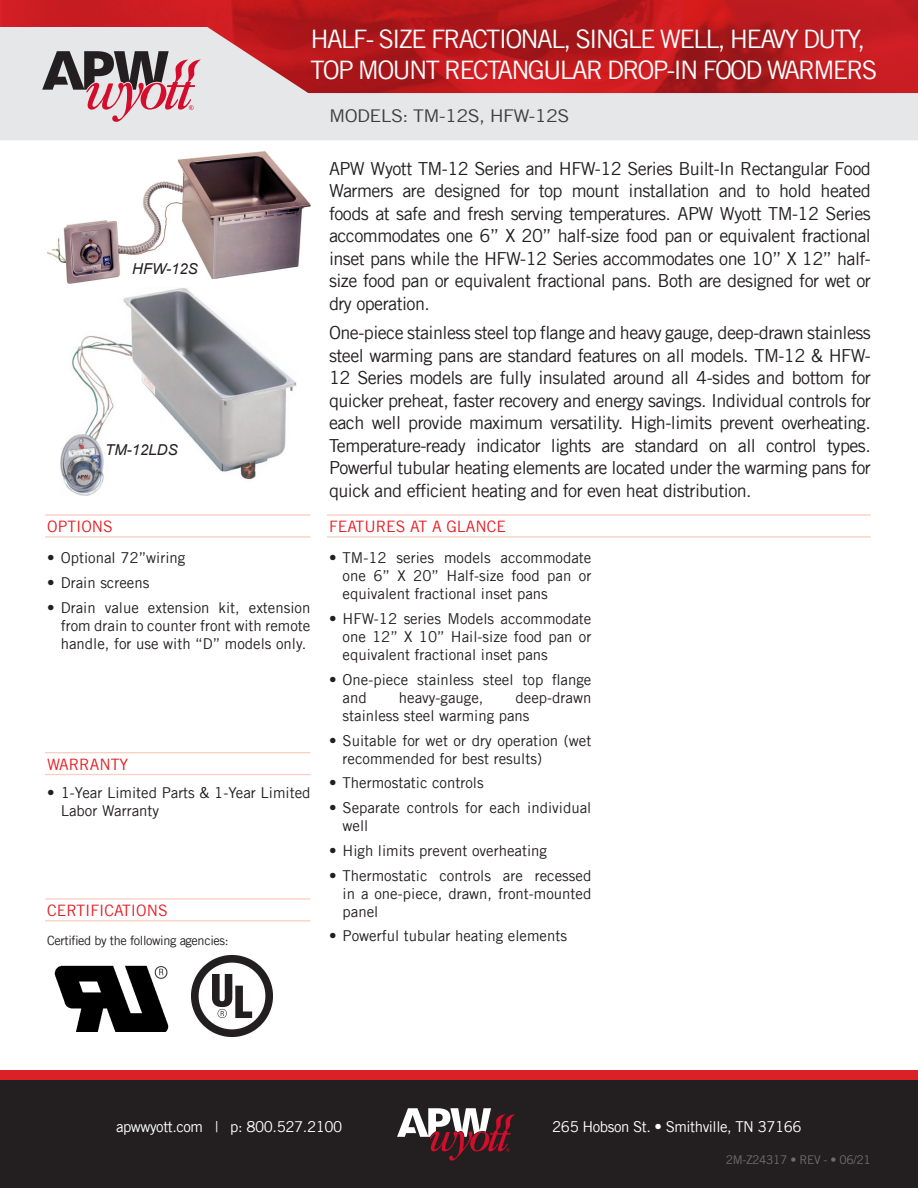
<style>
.page{position:relative;width:918px;height:1188px;background:#fff}
.page>*{position:absolute;margin:0;border:0;box-sizing:border-box;transform-origin:0 0}
.Product_Name{font:25.5px/30.6px "Trade Gothic LT";letter-spacing:-.07em;color:#fff}
.Body_copy{font:18px/22.5px "Trade Gothic LT";letter-spacing:-.03em;color:#231f20;text-align:justify}
.Model_Number{font:17.55px "Trade Gothic LT";letter-spacing:-.03em;color:#3e3e3f;scale:1.11 1}
.Sub_Head_With_Lines{font:15.75px "Trade Gothic LT";color:#e61e25}
.t1{font:15px/18px "Trade Gothic LT";color:#231f20}
.t2{font:15px "Trade Gothic LT";letter-spacing:-.03em;color:#fff}
.t3{font:italic 15px "Arial";color:#231f20}
.Specification_Copy{font:12.75px "Trade Gothic LT";letter-spacing:-.03em;color:#231f20}
.t4{font:12px "Trade Gothic LT";letter-spacing:-.03em;color:#6c6d70}
</style>
<div class="page">
<div style="left:0;top:1070px;width:918px;height:76px;background:#da2128"></div>
<div style="left:0;top:1080px;width:918px;height:108px;background:#231f20"></div>
<svg style="left:397px;top:1108px;width:118px;height:52px"></svg>
<hr style="left:327px;top:514px;width:544px;height:2px;background:#f7d0c0">
<hr style="left:327px;top:536px;width:544px;height:2px;background:#f7d0c0">
<hr style="left:45px;top:514px;width:266px;height:2px;background:#f7d0c0">
<hr style="left:45px;top:536px;width:266px;height:2px;background:#f7d0c0">
<hr style="left:45px;top:752px;width:266px;height:1px;background:#f7d0c0">
<hr style="left:45px;top:774px;width:266px;height:1px;background:#f7d0c0">
<hr style="left:45px;top:898px;width:266px;height:2px;background:#f7d0c0">
<hr style="left:45px;top:920px;width:266px;height:1px;background:#f7d0c0">
<img style="left:54px;top:965px;width:115px;height:67px">
<img style="left:2px;top:0;width:916px;height:27px">
<svg style="left:0;top:27px;width:918px;height:113px;background:#cf8689"></svg>
<svg style="left:42px;top:51px;width:159px;height:71px;background:#b59ba0"></svg>
<img style="left:47px;top:151px;width:263px;height:132px">
<img style="left:61px;top:288px;width:236px;height:207px">
<img style="left:191px;top:955px;width:81px;height:81px">
<p class="Product_Name" style="left:310px;top:24px;width:568px">HALF- SIZE FRACTIONAL, SINGLE WELL, HEAVY DUTY,<br>TOP MOUNT RECTANGULAR DROP-IN FOOD WARMERS</p>
<p class="t3" style="left:132px;top:259px;width:67px">HFW-12S</p>
<p class="t3" style="left:105px;top:440px;width:74px">TM-12LDS</p>
<p class="Model_Number" style="left:329px;top:105px;width:218px">MODELS: TM-12S, HFW-12S</p>
<p class="Body_copy" style="left:329px;top:157px;width:543px">APW Wyott TM-12 Series and HFW-12 Series Built-In Rectangular Food Warmers are designed for top mount installation and to hold heated foods at safe and fresh serving temperatures. APW Wyott TM-12 Series accommodates one 6” X 20” half-size food pan or equivalent fractional inset pans while the HFW-12 Series accommodates one 10” X 12” half&shy;size food pan or equivalent fractional pans. Both are designed for wet or dry operation.</p>
<p class="Body_copy" style="left:329px;top:321px;width:543px">One-piece stainless steel top flange and heavy gauge, deep-drawn stainless steel warming pans are standard features on all models. TM-12 &amp; HFW-12 Series models are fully insulated around all 4-sides and bottom for quicker preheat, faster recovery and energy savings. Individual controls for each well provide maximum versatility. High-limits prevent overheating.<br>Temperature-ready indicator lights are standard on all control types.<br>Powerful tubular heating elements are located under the warming pans for quick and efficient heating and for even heat distribution.</p>
<p class="Sub_Head_With_Lines" style="left:47px;top:517px;width:67px">OPTIONS</p>
<p class="Sub_Head_With_Lines" style="left:329px;top:517px;width:178px">FEATURES AT A GLANCE</p>
<p class="t1" style="left:47px;top:549px;width:140px">• Optional 72”wiring</p>
<p class="t1" style="left:47px;top:574px;width:104px">• Drain screens</p>
<p class="t1" style="left:61px;top:598px;width:251px;text-align:justify;text-indent:-14px">• Drain value extension kit, extension from drain to counter front with remote handle, for use with “D” models only.</p>
<p class="Sub_Head_With_Lines" style="left:47px;top:754px;width:83px">WARRANTY</p>
<p class="t1" style="left:61px;top:784px;width:251px;text-indent:-14px">• 1-Year Limited Parts &amp; 1-Year Limited<br>Labor Warranty</p>
<p class="Sub_Head_With_Lines" style="left:47px;top:901px;width:122px">CERTIFICATIONS</p>
<p class="Specification_Copy" style="left:47px;top:932px;width:183px">Certified by the following agencies:</p>
<p class="t1" style="left:343px;top:549px;width:250px;text-align:justify;text-indent:-14px">• TM-12 series models accommodate one 6” X 20” Half-size food pan or equivalent fractional inset pans</p>
<p class="t1" style="left:343px;top:610px;width:250px;text-align:justify;text-indent:-14px">• HFW-12 series Models accommodate one 12” X 10” Hail-size food pan or equivalent fractional inset pans</p>
<p class="t1" style="left:343px;top:670px;width:250px;text-indent:-14px">• One-piece stainless steel top flange and</p>
<p class="t1" style="left:343px;top:688px;width:250px;text-indent:173px">deep-drawn stainless steel warming pans</p>
<p class="t1" style="left:343px;top:731px;width:250px;text-indent:-14px">• Suitable for wet or dry operation (wet recommended for best results)</p>
<p class="t1" style="left:329px;top:774px;width:156px">• Thermostatic controls</p>
<p class="t1" style="left:343px;top:799px;width:250px;text-indent:-14px">• Separate controls for each individual well</p>
<p class="t1" style="left:329px;top:841px;width:220px">• High limits prevent overheating</p>
<p class="t1" style="left:343px;top:866px;width:250px;text-align:justify;text-indent:-14px">• Thermostatic controls are recessed in a one-piece, drawn, front-mounted panel</p>
<p class="t1" style="left:329px;top:927px;width:240px">• Powerful tubular heating elements</p>
<p class="t1" style="left:399px;top:688px;width:86px">heavy-gauge,</p>
<p class="t2" style="left:116px;top:1117px;width:228px">apwwyott.com | p: 800.527.2100</p>
<p class="t2" style="left:552px;top:1117px;width:251px">265 Hobson St. • Smithville, TN 37166</p>
<p class="t4" style="left:726px;top:1153px;width:146px">2M-Z24317 • REV - • 06/21</p>
</div>
